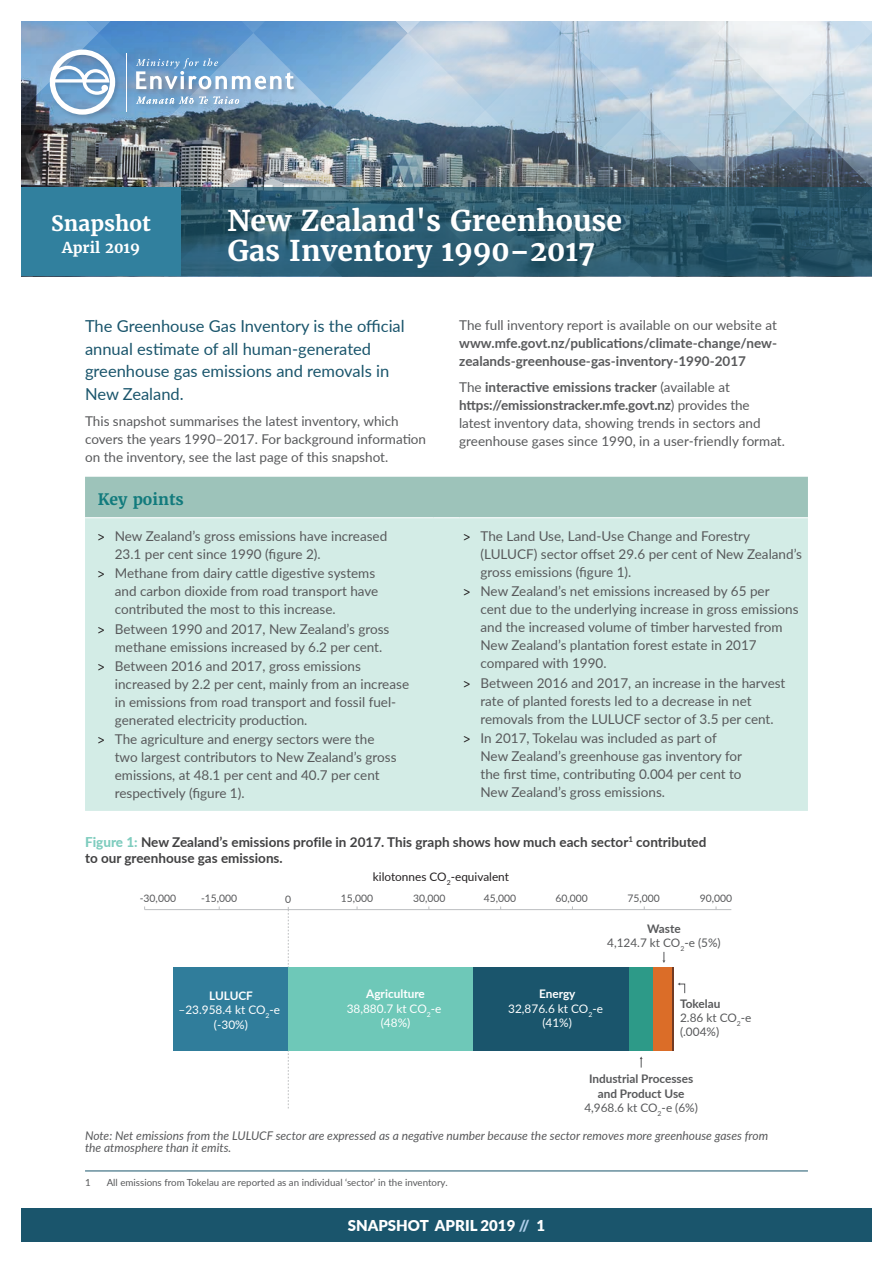
<style>
.page{position:relative;width:893px;height:1263px;background:#fff}
.page>*{position:absolute;margin:0;border:0;box-sizing:border-box;transform-origin:0 0}
.t1{font:700 28.5px/30px "Merriweather";color:#fff}
.t2{font:700 21px "Merriweather";color:#fff}
.t3{font:16.5px/22.5px "Lato";color:#1a556c}
.t4{font:700 15.75px "Merriweather";color:#127b7d}
.t5{font:900 15px "Lato";color:#fff}
.t6{font:700 15px "Merriweather";color:#fff}
.t7{font:13.5px/18px "Lato";color:#58595b}
.t8{font:700 13.5px/16.6px "Lato";color:#414142}
.t9{font:700 13.5px/18px "Lato";color:#58595b}
.t10{font:italic 12px/12.8px "Lato";color:#58595b}
.t11{font:11.85px/14.2px "Lato";color:#fff;text-align:center}
.t12{font:700 11.85px/14.2px "Lato";color:#58595b;text-align:center}
.t13{font:11.85px/14.2px "Lato";color:#58595b;text-align:center}
.t14{font:11.85px "Lato";color:#231f20}
.t15{font:10.35px "Lato";color:#58595b}
.t16{font:9.75px "Lato";color:#58595b}
.s1{font-weight:700}
.s2{font-family:"Calibri";color:#231f20}
.s3{font-weight:800;color:#7eccbe}
.s4{font-weight:400}
.s5{color:#adcde9}
</style>
<div class="page">
<img style="left:21px;top:21px;width:851px;height:255px">
<hr style="left:126px;top:53px;width:1px;height:58px;background:#fff">
<div style="left:21px;top:187px;width:160px;height:89px;background:#31809e"></div>
<div style="left:21px;top:1208px;width:851px;height:34px;background:#1a556c"></div>
<hr style="left:85px;top:1171px;width:723px;height:1px;background:#1a556c">
<div style="left:85px;top:518px;width:723px;height:293px;background:#d3ece6"></div>
<div style="left:85px;top:477px;width:723px;height:41px;background:#9dc3ba"></div>
<hr style="left:459px;top:517px;width:349px;height:1px;background:#fff">
<hr style="left:145px;top:909px;width:586px;height:1px;background:#bcbec0">
<div style="left:173px;top:967px;width:115px;height:84px;background:#307d9b"></div>
<div style="left:288px;top:967px;width:185px;height:84px;background:#6ec8b8"></div>
<div style="left:473px;top:967px;width:157px;height:84px;background:#1a556c"></div>
<div style="left:630px;top:967px;width:23px;height:84px;background:#2d9a88"></div>
<div style="left:653px;top:967px;width:19px;height:84px;background:#db6d28"></div>
<hr style="left:672px;top:967px;width:2px;height:84px;background:#723b24">
<svg style="left:640px;top:1056px;width:3px;height:11px"></svg>
<svg style="left:662px;top:952px;width:3px;height:11px"></svg>
<svg style="left:288px;top:907px;width:1px;height:202px"></svg>
<svg style="left:678px;top:982px;width:7px;height:11px"></svg>
<h2 class="t2" style="left:51px;top:210px;width:101px">Snapshot</h2>
<p class="t6" style="left:62px;top:238px;width:79px">April 2019</p>
<h1 class="t1" style="left:227px;top:206px;width:396px">New Zealand's Greenhouse<br>Gas Inventory 1990–2017</h1>
<p class="t3" style="left:85px;top:314px;width:321px">The Greenhouse Gas Inventory is the official annual estimate of all human-generated greenhouse gas emissions and removals in New Zealand.</p>
<p class="t7" style="left:85px;top:412px;width:343px">This snapshot summarises the latest inventory, which covers the years 1990–2017. For background information on the inventory, see the last page of this snapshot.</p>
<p class="t7" style="left:459px;top:315px;width:319px">The full inventory report is available on our website at</p>
<p class="t9" style="left:459px;top:333px;width:319px">www.mfe.govt.nz/publications/climate-change/new&shy;zealands-greenhouse-gas-inventory-1990-2017</p>
<p class="t7" style="left:459px;top:378px;width:327px">The <span class="s1">interactive emissions tracker</span> (available at <span class="s1">https://emissionstracker.mfe.govt.nz</span>) provides the<br>latest inventory data, showing trends in sectors and greenhouse gases since 1990, in a user-friendly format.</p>
<p class="t4" style="left:98px;top:489px;width:88px">Key points</p>
<p class="t7" style="left:115px;top:526px;width:274px;text-indent:-17px"><span class="s2">&gt;</span> New Zealand’s gross emissions have increased<br>23.1 per cent since 1990 (figure 2).</p>
<p class="t7" style="left:115px;top:564px;width:265px;text-indent:-17px"><span class="s2">&gt;</span> Methane from dairy cattle digestive systems and carbon dioxide from road transport have contributed the most to this increase.</p>
<p class="t7" style="left:115px;top:619px;width:276px;text-indent:-17px"><span class="s2">&gt;</span> Between 1990 and 2017, New Zealand’s gross methane emissions increased by 6.2 per cent.</p>
<p class="t7" style="left:115px;top:656px;width:296px;text-indent:-17px"><span class="s2">&gt;</span> Between 2016 and 2017, gross emissions increased by 2.2 per cent, mainly from an increase in emissions from road transport and fossil fuel&shy;generated electricity production.</p>
<p class="t7" style="left:115px;top:730px;width:283px;text-indent:-17px"><span class="s2">&gt;</span> The agriculture and energy sectors were the two largest contributors to New Zealand’s gross emissions, at 48.1 per cent and 40.7 per cent respectively (figure 1).</p>
<p class="t7" style="left:480px;top:526px;width:323px;text-indent:-17px"><span class="s2">&gt;</span> The Land Use, Land-Use Change and Forestry (LULUCF) sector offset 29.6 per cent of New Zealand’s gross emissions (figure 1).</p>
<p class="t7" style="left:480px;top:582px;width:320px;text-indent:-17px"><span class="s2">&gt;</span> New Zealand’s net emissions increased by 65 per cent due to the underlying increase in gross emissions and the increased volume of timber harvested from New Zealand’s plantation forest estate in 2017 compared with 1990.</p>
<p class="t7" style="left:480px;top:673px;width:306px;text-indent:-17px"><span class="s2">&gt;</span> Between 2016 and 2017, an increase in the harvest rate of planted forests led to a decrease in net removals from the LULUCF sector of 3.5 per cent.</p>
<p class="t7" style="left:480px;top:728px;width:263px;text-indent:-17px"><span class="s2">&gt;</span> In 2017, Tokelau was included as part of New Zealand’s greenhouse gas inventory for the first time, contributing 0.004 per cent to New Zealand’s gross emissions.</p>
<p class="t8" style="left:85px;top:833px;width:623px"><span class="s3">Figure 1:</span> New Zealand’s emissions profile in 2017. This graph shows how much each sector<sup>1</sup> contributed to our greenhouse gas emissions.</p>
<p class="t14" style="left:373px;top:868px;width:138px">kilotonnes CO<sub>2</sub>-equivalent</p>
<p class="t15" style="left:140px;top:891px;width:38px">-30,000</p>
<p class="t15" style="left:201px;top:891px;width:38px">-15,000</p>
<p class="t15" style="left:341px;top:891px;width:34px">15,000</p>
<p class="t15" style="left:413px;top:891px;width:34px">30,000</p>
<p class="t15" style="left:555px;top:891px;width:34px">60,000</p>
<p class="t15" style="left:700px;top:891px;width:34px">90,000</p>
<p class="t15" style="left:285px;top:892px;width:7px">0</p>
<p class="t15" style="left:484px;top:891px;width:34px">45,000</p>
<p class="t15" style="left:628px;top:891px;width:34px">75,000</p>
<p class="t13" style="left:607px;top:921px;width:115px"><span class="s1">Waste<br></span>4,124.7 kt CO<sub>2</sub>-e (5%)</p>
<p class="t11" style="left:179px;top:988px;width:103px"><span class="s1">LULUCF<br></span>–23.958.4 kt CO<sub>2</sub>-e (-30%)</p>
<p class="t11" style="left:347px;top:986px;width:96px"><span class="s1">Agriculture<br></span>38,880.7 kt CO<sub>2</sub>-e (48%)</p>
<p class="t11" style="left:508px;top:986px;width:96px"><span class="s1">Energy<br></span>32,876.6 kt CO<sub>2</sub>-e (41%)</p>
<p class="t13" style="left:680px;top:996px;width:73px;text-align:left"><span class="s1">Tokelau<br></span>2.86 kt CO<sub>2</sub>-e (.004%)</p>
<p class="t12" style="left:584px;top:1071px;width:115px">Industrial Processes and Product Use<br><span class="s4">4,968.6 kt CO</span><sub>2</sub><span class="s4">-e (6%)</span></p>
<p class="t10" style="left:85px;top:1128px;width:685px">Note: Net emissions from the LULUCF sector are expressed as a negative number because the sector removes more greenhouse gases from the atmosphere than it emits.</p>
<p class="t16" style="left:85px;top:1176px;width:7px">1</p>
<p class="t16" style="left:107px;top:1176px;width:342px">All emissions from Tokelau are reported as an individual ‘sector’ in the inventory.</p>
<p class="t5" style="left:348px;top:1214px;width:199px">SNAPSHOT APRIL 2019 <span class="s5">//</span> 1</p>
</div>
